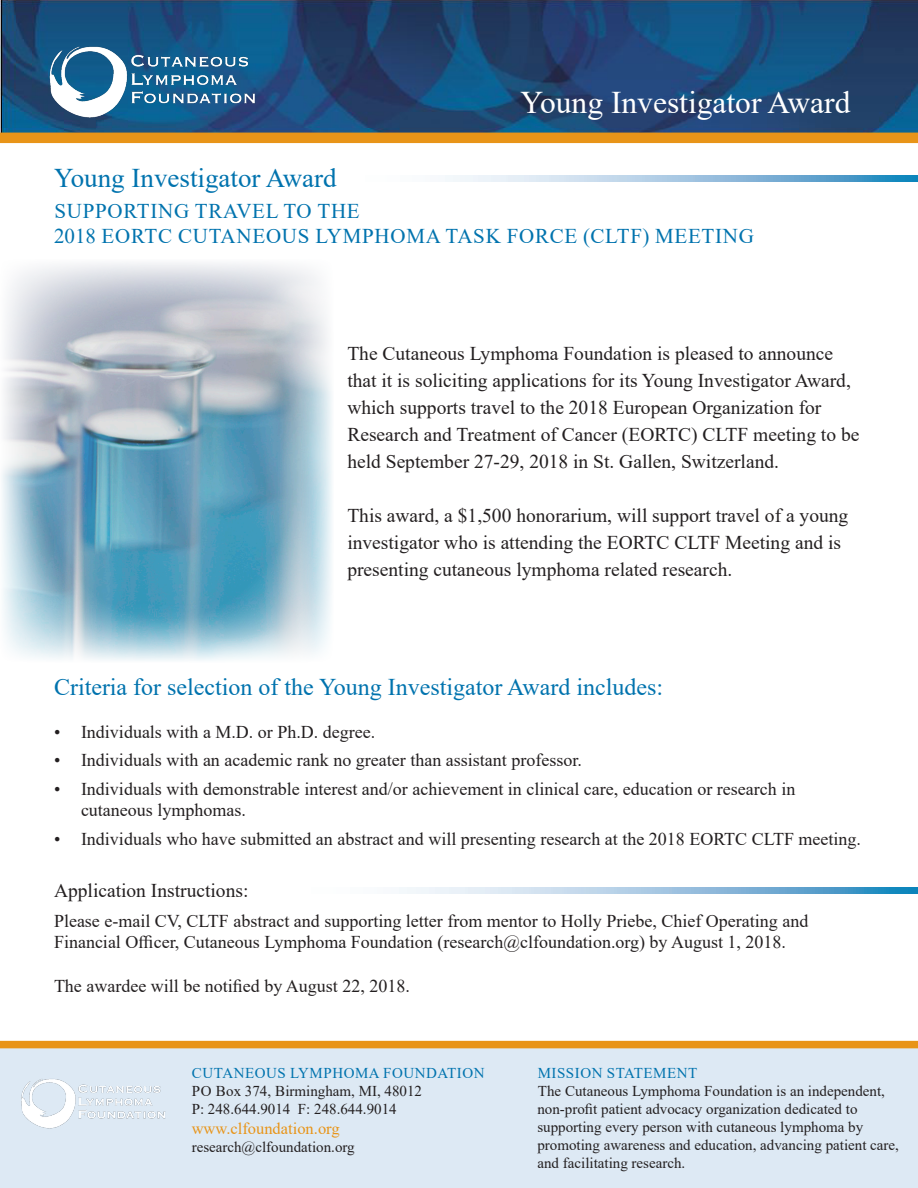
<style>
.page{position:relative;width:918px;height:1188px;background:#fff}
.page>*{position:absolute;margin:0;border:0;box-sizing:border-box;transform-origin:0 0}
.t1{font:31.5px "Times New Roman";color:#fff}
.t2{font:27px "Times New Roman";color:#0073ae}
.t3{font:24px "Times New Roman";color:#0073ae}
.t4{font:21px "Times New Roman";letter-spacing:.035em;color:#0073ae}
.t5{font:19.5px/27px "Times New Roman";color:#231f20}
.t6{font:18px/21.6px "Times New Roman";color:#231f20}
.t7{font:16.5px "Times New Roman";color:#e89418}
.t8{font:15px/18px "Times New Roman";color:#231f20}
.t9{font:15px "Times New Roman";letter-spacing:.035em;color:#0073ae}
</style>
<div class="page">
<img style="left:0;top:0;width:918px;height:133px">
<img style="left:45px;top:39px;width:216px;height:86px">
<img style="left:2px;top:263px;width:330px;height:398px">
<div style="left:0;top:133px;width:918px;height:10px;background:#e89418"></div>
<svg style="left:445px;top:175px;width:473px;height:6px;background:#9ac3df"></svg>
<svg style="left:399px;top:888px;width:519px;height:5px;background:#99c3df"></svg>
<div style="left:0;top:1048px;width:918px;height:140px;background:#dde9f4"></div>
<div style="left:0;top:1041px;width:918px;height:7px;background:#e89418"></div>
<img style="left:21px;top:1079px;width:145px;height:50px">
<p class="t1" style="left:521px;top:81px;width:331px">Young Investigator Award</p>
<p class="t2" style="left:54px;top:159px;width:284px">Young Investigator Award</p>
<p class="t4" style="left:54px;top:196px;width:307px">SUPPORTING TRAVEL TO THE</p>
<p class="t4" style="left:54px;top:221px;width:701px">2018 EORTC CUTANEOUS LYMPHOMA TASK FORCE (CLTF) MEETING</p>
<p class="t5" style="left:347px;top:339px;width:514px">The Cutaneous Lymphoma Foundation is pleased to announce that it is soliciting applications for its Young Investigator Award, which supports travel to the 2018 European Organization for Research and Treatment of Cancer (EORTC) CLTF meeting to be held September 27-29, 2018 in St. Gallen, Switzerland.</p>
<p class="t5" style="left:347px;top:501px;width:502px">This award, a $1,500 honorarium, will support travel of a young investigator who is attending the EORTC CLTF Meeting and is presenting cutaneous lymphoma related research.</p>
<p class="t3" style="left:54px;top:670px;width:611px">Criteria for selection of the Young Investigator Award includes:</p>
<p class="t6" style="left:54px;top:721px;width:323px">• Individuals with a M.D. or Ph.D. degree.</p>
<p class="t6" style="left:54px;top:749px;width:529px">• Individuals with an academic rank no greater than assistant professor.</p>
<p class="t6" style="left:81px;top:777px;width:716px;text-indent:-27px">• Individuals with demonstrable interest and/or achievement in clinical care, education or research in cutaneous lymphomas.</p>
<p class="t6" style="left:54px;top:827px;width:809px">• Individuals who have submitted an abstract and will presenting research at the 2018 EORTC CLTF meeting.</p>
<p class="t5" style="left:54px;top:876px;width:196px">Application Instructions:</p>
<p class="t6" style="left:54px;top:909px;width:756px">Please e-mail CV, CLTF abstract and supporting letter from mentor to Holly Priebe, Chief Operating and</p>
<p class="t6" style="left:54px;top:931px;width:734px">Financial Officer, Cutaneous Lymphoma Foundation (research@clfoundation.org) by August 1, 2018.</p>
<p class="t6" style="left:54px;top:974px;width:357px">The awardee will be notified by August 22, 2018.</p>
<p class="t9" style="left:192px;top:1062px;width:294px">CUTANEOUS LYMPHOMA FOUNDATION</p>
<p class="t8" style="left:192px;top:1082px;width:232px">PO Box 374, Birmingham, MI, 48012</p>
<p class="t8" style="left:192px;top:1100px;width:207px">P: 248.644.9014 F: 248.644.9014</p>
<p class="t7" style="left:192px;top:1117px;width:150px">www.clfoundation.org</p>
<p class="t8" style="left:192px;top:1137px;width:165px">research@clfoundation.org</p>
<p class="t9" style="left:538px;top:1062px;width:161px">MISSION STATEMENT</p>
<p class="t8" style="left:537px;top:1082px;width:363px">The Cutaneous Lymphoma Foundation is an independent, non-profit patient advocacy organization dedicated to supporting every person with cutaneous lymphoma by promoting awareness and education, advancing patient care, and facilitating research.</p>
</div>
